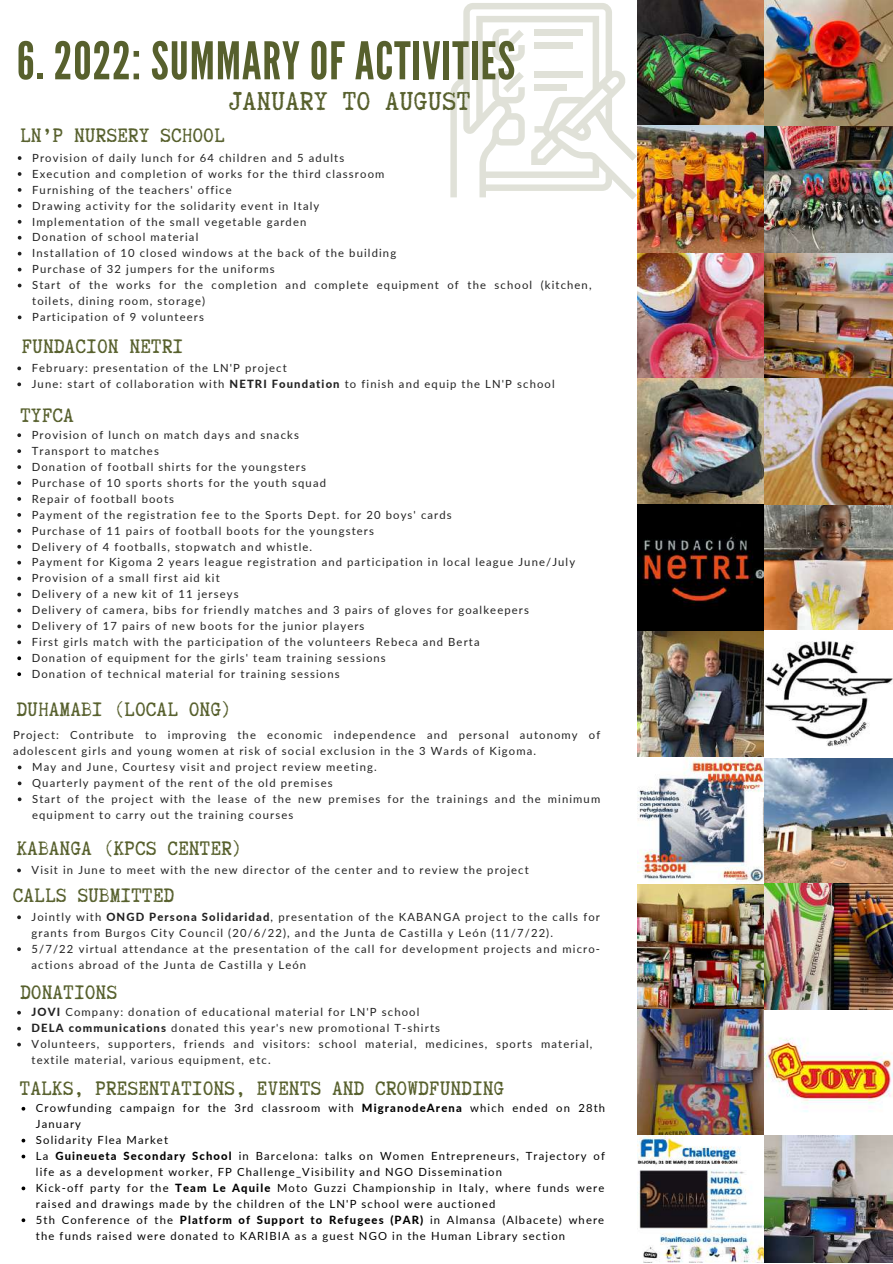
<style>
.page{position:relative;width:893px;height:1264px;background:#fff}
.page>*{position:absolute;margin:0;border:0;box-sizing:border-box;transform-origin:0 0}
.t1{font:51.75px "League Gothic";letter-spacing:.02em;color:#57602d}
.t2{font:30.75px "Truetypewriter Polygl OTT";letter-spacing:.02em;color:#57602d}
.t3{font:23.25px "Truetypewriter Polygl OTT";letter-spacing:.02em;color:#57602d}
.t4{font:11.25px/15.9px "Lato";letter-spacing:.1em;color:#222}
.t5{font:11.25px/15.9px "Lato";letter-spacing:.1em;color:#000}
.s1{font-weight:800}
</style>
<div class="page">
<img style="left:637px;top:0;width:255px;height:1262px">
<svg style="left:450px;top:3px;width:187px;height:197px"></svg>
<div style="left:534px;top:84px;width:32px;height:6px;background:#e0e1d8"></div>
<div style="left:534px;top:42px;width:39px;height:6px;background:#e0e1d8"></div>
<div style="left:534px;top:71px;width:49px;height:6px;background:#e0e1d8"></div>
<svg style="left:17px;top:433px;width:4px;height:4px"></svg>
<svg style="left:17px;top:449px;width:4px;height:4px"></svg>
<svg style="left:17px;top:465px;width:4px;height:4px"></svg>
<svg style="left:17px;top:481px;width:4px;height:4px"></svg>
<svg style="left:17px;top:497px;width:4px;height:4px"></svg>
<svg style="left:17px;top:513px;width:4px;height:4px"></svg>
<svg style="left:17px;top:529px;width:4px;height:3px"></svg>
<svg style="left:17px;top:545px;width:4px;height:3px"></svg>
<svg style="left:17px;top:561px;width:4px;height:3px"></svg>
<svg style="left:17px;top:576px;width:4px;height:4px"></svg>
<svg style="left:17px;top:592px;width:4px;height:4px"></svg>
<svg style="left:17px;top:608px;width:4px;height:4px"></svg>
<svg style="left:17px;top:624px;width:4px;height:4px"></svg>
<svg style="left:17px;top:640px;width:4px;height:4px"></svg>
<svg style="left:17px;top:656px;width:4px;height:4px"></svg>
<svg style="left:17px;top:672px;width:4px;height:4px"></svg>
<svg style="left:18px;top:156px;width:3px;height:4px"></svg>
<svg style="left:18px;top:172px;width:3px;height:4px"></svg>
<svg style="left:18px;top:188px;width:3px;height:4px"></svg>
<svg style="left:18px;top:204px;width:3px;height:4px"></svg>
<svg style="left:18px;top:220px;width:3px;height:4px"></svg>
<svg style="left:18px;top:315px;width:3px;height:4px"></svg>
<svg style="left:17px;top:366px;width:4px;height:4px"></svg>
<svg style="left:17px;top:382px;width:4px;height:4px"></svg>
<svg style="left:18px;top:765px;width:3px;height:4px"></svg>
<svg style="left:18px;top:781px;width:3px;height:4px"></svg>
<svg style="left:18px;top:797px;width:3px;height:4px"></svg>
<svg style="left:17px;top:915px;width:4px;height:4px"></svg>
<svg style="left:17px;top:947px;width:4px;height:4px"></svg>
<svg style="left:17px;top:1010px;width:4px;height:4px"></svg>
<svg style="left:17px;top:1026px;width:4px;height:4px"></svg>
<svg style="left:17px;top:1042px;width:4px;height:4px"></svg>
<svg style="left:22px;top:1154px;width:3px;height:4px"></svg>
<svg style="left:22px;top:1186px;width:3px;height:4px"></svg>
<svg style="left:22px;top:1218px;width:3px;height:4px"></svg>
<svg style="left:17px;top:868px;width:4px;height:4px"></svg>
<h1 class="t1" style="left:17px;top:31px;width:500px">6. 2022: SUMMARY OF ACTIVITIES</h1>
<h2 class="t2" style="left:229px;top:85px;width:243px">JANUARY TO AUGUST</h2>
<h3 class="t3" style="left:21px;top:123px;width:206px">LN’P NURSERY SCHOOL</h3>
<p class="t4" style="left:32px;top:149px;width:561px">Provision of daily lunch for 64 children and 5 adults<br>Execution and completion of works for the third classroom<br>Furnishing of the teachers' office<br>Drawing activity for the solidarity event in Italy<br>Implementation of the small vegetable garden<br>Donation of school material<br>Installation of 10 closed windows at the back of the building<br>Purchase of 32 jumpers for the uniforms<br>Start of the works for the completion and complete equipment of the school (kitchen, toilets, dining room, storage)<br>Participation of 9 volunteers</p>
<h3 class="t3" style="left:22px;top:334px;width:163px">FUNDACION NETRI</h3>
<p class="t4" style="left:32px;top:360px;width:524px">February: presentation of the LN'P project<br>June: start of collaboration with <span class="s1">NETRI Foundation</span> to finish and equip the LN'P school</p>
<h3 class="t3" style="left:21px;top:403px;width:55px">TYFCA</h3>
<p class="t4" style="left:32px;top:426px;width:545px">Provision of lunch on match days and snacks<br>Transport to matches<br>Donation of football shirts for the youngsters<br>Purchase of 10 sports shorts for the youth squad<br>Repair of football boots<br>Payment of the registration fee to the Sports Dept. for 20 boys' cards<br>Purchase of 11 pairs of football boots for the youngsters<br>Delivery of 4 footballs, stopwatch and whistle.<br>Payment for Kigoma 2 years league registration and participation in local league June/July Provision of a small first aid kit<br>Delivery of a new kit of 11 jerseys<br>Delivery of camera, bibs for friendly matches and 3 pairs of gloves for goalkeepers Delivery of 17 pairs of new boots for the junior players<br>First girls match with the participation of the volunteers Rebeca and Berta<br>Donation of equipment for the girls' team training sessions<br>Donation of technical material for training sessions</p>
<h3 class="t3" style="left:17px;top:697px;width:216px">DUHAMABI (LOCAL ONG)</h3>
<p class="t4" style="left:13px;top:727px;width:588px">Project: Contribute to improving the economic independence and personal autonomy of adolescent girls and young women at risk of social exclusion in the 3 Wards of Kigoma.</p>
<p class="t4" style="left:32px;top:759px;width:569px">May and June, Courtesy visit and project review meeting.<br>Quarterly payment of the rent of the old premises<br>Start of the project with the lease of the new premises for the trainings and the minimum equipment to carry out the training courses</p>
<h3 class="t3" style="left:17px;top:835px;width:227px">KABANGA (KPCS CENTER)</h3>
<p class="t4" style="left:32px;top:861px;width:498px">Visit in June to meet with the new director of the center and to review the project</p>
<h3 class="t3" style="left:13px;top:882px;width:163px">CALLS SUBMITTED</h3>
<p class="t4" style="left:32px;top:908px;width:570px">Jointly with <span class="s1">ONGD Persona Solidaridad</span>, presentation of the KABANGA project to the calls for grants from Burgos City Council (20/6/22), and the Junta de Castilla y León (11/7/22).<br>5/7/22 virtual attendance at the presentation of the call for development projects and micro&shy;actions abroad of the Junta de Castilla y León</p>
<h3 class="t3" style="left:21px;top:980px;width:98px">DONATIONS</h3>
<p class="t4" style="left:32px;top:1004px;width:562px"><span class="s1">JOVI</span> Company: donation of educational material for LN'P school<br><span class="s1">DELA communications</span> donated this year's new promotional T-shirts<br>Volunteers, supporters, friends and visitors: school material, medicines, sports material, textile material, various equipment, etc.</p>
<h3 class="t3" style="left:20px;top:1076px;width:485px">TALKS, PRESENTATIONS, EVENTS AND CROWDFUNDING</h3>
<p class="t5" style="left:36px;top:1100px;width:570px">Crowfunding campaign for the 3rd classroom with <span class="s1">MigranodeArena</span> which ended on 28th January<br>Solidarity Flea Market<br>La <span class="s1">Guineueta Secondary School</span> in Barcelona: talks on Women Entrepreneurs, Trajectory of life as a development worker, FP Challenge_Visibility and NGO Dissemination<br>Kick-off party for the <span class="s1">Team Le Aquile</span> Moto Guzzi Championship in Italy, where funds were raised and drawings made by the children of the LN'P school were auctioned<br>5th Conference of the <span class="s1">Platform of Support to Refugees (PAR)</span> in Almansa (Albacete) where the funds raised were donated to KARIBIA as a guest NGO in the Human Library section</p>
</div>
